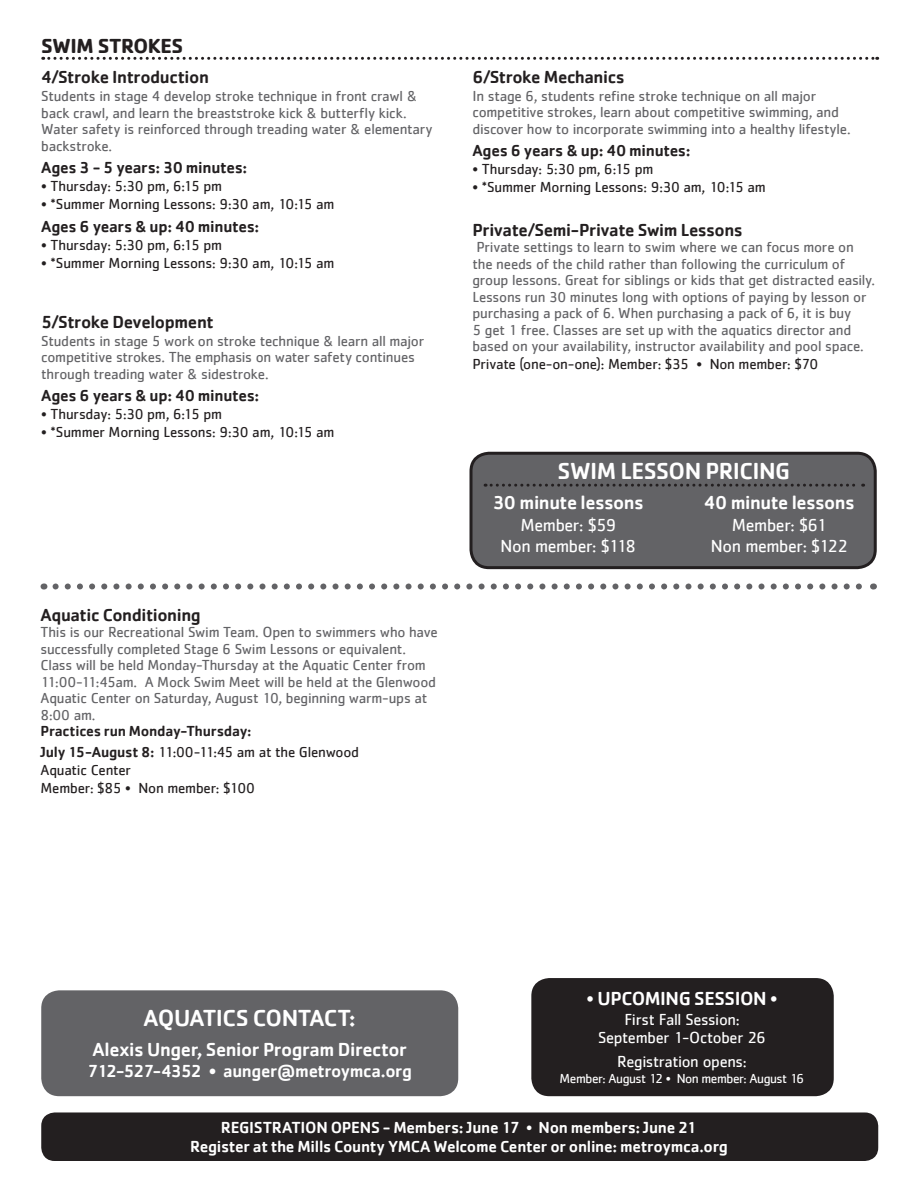
<style>
.page{position:relative;width:918px;height:1188px;background:#fff}
.page>*{position:absolute;margin:0;border:0;box-sizing:border-box;transform-origin:0 0}
.t1{font:500 24px "Cachet";letter-spacing:-.02em;color:#fff}
.t2{font:700 21px "Cachet";letter-spacing:-.02em;color:#231f20}
.t3{font:500 19.5px "Cachet";letter-spacing:-.025em;color:#fff}
.t4{font:500 18px "Cachet";letter-spacing:-.025em;color:#231f20}
.t5{font:18px "Cachet";letter-spacing:-.025em;color:#fff}
.t6{font:500 18px "Cachet";letter-spacing:-.025em;color:#fff}
.t7{font:500 16.5px "Cachet";letter-spacing:-.015em;color:#fff}
.t8{font:500 16.5px "Cachet";letter-spacing:-.02em;color:#231f20}
.t9{font:16.5px "Cachet";letter-spacing:-.02em;color:#fff}
.t10{font:15px/16.5px "Cachet";letter-spacing:-.015em;color:#636366}
.t11{font:15px "Cachet";letter-spacing:-.015em;color:#231f20}
.t12{font:500 15px "Cachet";letter-spacing:-.01em;color:#231f20}
.t13{font:13.5px "Cachet";letter-spacing:-.03em;color:#fff}
.s1{font-weight:500}
.s2{font-weight:400}
</style>
<div class="page">
<svg style="left:56px;top:584px;width:806px;height:6px"></svg>
<svg style="left:43px;top:57px;width:835px;height:3px"></svg>
<div style="left:41px;top:1112px;width:837px;height:49px;background:#231f20;border-radius:14px"></div>
<div style="left:41px;top:990px;width:417px;height:106px;background:#636366;border-radius:18px"></div>
<div style="left:471px;top:453px;width:404px;height:115px;background:#636366;border-radius:18px"></div>
<div style="left:470px;top:452px;width:407px;height:117px;border:3px solid #231f20;border-radius:18px"></div>
<svg style="left:485px;top:484px;width:379px;height:3px"></svg>
<div style="left:531px;top:978px;width:303px;height:118px;background:#231f20;border-radius:18px"></div>
<p class="t2" style="left:41px;top:33px;width:144px">SWIM STROKES</p>
<p class="t4" style="left:41px;top:66px;width:169px">4/Stroke Introduction</p>
<p class="t10" style="left:41px;top:88px;width:378px">Students in stage 4 develop stroke technique in front crawl &amp; back crawl, and learn the breaststroke kick &amp; butterfly kick.</p>
<p class="t10" style="left:41px;top:121px;width:393px">Water safety is reinforced through treading water &amp; elementary</p>
<p class="t10" style="left:41px;top:137px;width:72px">backstroke.</p>
<p class="t8" style="left:41px;top:158px;width:208px">Ages 3 - 5 years: 30 minutes:</p>
<p class="t11" style="left:41px;top:178px;width:182px">• Thursday: 5:30 pm, 6:15 pm</p>
<p class="t11" style="left:41px;top:196px;width:295px">• *Summer Morning Lessons: 9:30 am, 10:15 am</p>
<p class="t8" style="left:41px;top:216px;width:220px">Ages 6 years &amp; up: 40 minutes:</p>
<p class="t11" style="left:41px;top:236px;width:182px">• Thursday: 5:30 pm, 6:15 pm</p>
<p class="t11" style="left:41px;top:254px;width:295px">• *Summer Morning Lessons: 9:30 am, 10:15 am</p>
<p class="t4" style="left:41px;top:311px;width:174px">5/Stroke Development</p>
<p class="t10" style="left:41px;top:332px;width:384px">Students in stage 5 work on stroke technique &amp; learn all major competitive strokes. The emphasis on water safety continues through treading water &amp; sidestroke.</p>
<p class="t8" style="left:41px;top:386px;width:220px">Ages 6 years &amp; up: 40 minutes:</p>
<p class="t11" style="left:41px;top:406px;width:182px">• Thursday: 5:30 pm, 6:15 pm</p>
<p class="t11" style="left:41px;top:424px;width:295px">• *Summer Morning Lessons: 9:30 am, 10:15 am</p>
<p class="t4" style="left:40px;top:604px;width:162px">Aquatic Conditioning</p>
<p class="t10" style="left:40px;top:624px;width:399px">This is our Recreational Swim Team. Open to swimmers who have successfully completed Stage 6 Swim Lessons or equivalent.<br>Class will be held Monday-Thursday at the Aquatic Center from 11:00-11:45am. A Mock Swim Meet will be held at the Glenwood Aquatic Center on Saturday, August 10, beginning warm-ups at 8:00 am.</p>
<p class="t12" style="left:40px;top:722px;width:213px">Practices run Monday-Thursday:</p>
<p class="t11" style="left:40px;top:744px;width:320px"><span class="s1">July 15-August 8:</span> 11:00-11:45 am at the Glenwood</p>
<p class="t11" style="left:40px;top:762px;width:92px">Aquatic Center</p>
<p class="t11" style="left:40px;top:780px;width:216px">Member: $85 • Non member: $100</p>
<p class="t4" style="left:472px;top:66px;width:154px">6/Stroke Mechanics</p>
<p class="t10" style="left:472px;top:87px;width:345px">In stage 6, students refine stroke technique on all major</p>
<p class="t10" style="left:472px;top:104px;width:368px">competitive strokes, learn about competitive swimming, and</p>
<p class="t10" style="left:472px;top:120px;width:380px">discover how to incorporate swimming into a healthy lifestyle.</p>
<p class="t8" style="left:472px;top:141px;width:220px">Ages 6 years &amp; up: 40 minutes:</p>
<p class="t11" style="left:472px;top:161px;width:182px">• Thursday: 5:30 pm, 6:15 pm</p>
<p class="t11" style="left:472px;top:179px;width:295px">• *Summer Morning Lessons: 9:30 am, 10:15 am</p>
<p class="t4" style="left:472px;top:219px;width:272px">Private/Semi-Private Swim Lessons</p>
<p class="t10" style="left:472px;top:239px;width:404px">Private settings to learn to swim where we can focus more on<br>the needs of the child rather than following the curriculum of group lessons. Great for siblings or kids that get distracted easily.<br>Lessons run 30 minutes long with options of paying by lesson or purchasing a pack of 6. When purchasing a pack of 6, it is buy<br>5 get 1 free. Classes are set up with the aquatics director and based on your availability, instructor availability and pool space.</p>
<p class="t11" style="left:472px;top:356px;width:347px">Private (one-on-one): Member: $35 • Non member: $70</p>
<p class="t1" style="left:558px;top:456px;width:234px">SWIM LESSON PRICING</p>
<p class="t3" style="left:493px;top:491px;width:152px">30 minute lessons</p>
<p class="t5" style="left:521px;top:514px;width:97px">Member: $59</p>
<p class="t5" style="left:501px;top:536px;width:137px">Non member: $118</p>
<p class="t3" style="left:704px;top:491px;width:153px">40 minute lessons</p>
<p class="t5" style="left:732px;top:514px;width:97px">Member: $61</p>
<p class="t5" style="left:711px;top:536px;width:139px">Non member: $122</p>
<p class="t1" style="left:144px;top:1003px;width:214px">AQUATICS CONTACT:</p>
<p class="t3" style="left:93px;top:1037px;width:316px">Alexis Unger, Senior Program Director</p>
<p class="t6" style="left:88px;top:1060px;width:326px">712-527-4352 • aunger@metroymca.org</p>
<p class="t3" style="left:587px;top:986px;width:192px"><span class="s2">•</span> UPCOMING SESSION <span class="s2">•</span></p>
<p class="t9" style="left:624px;top:1010px;width:117px">First Fall Session:</p>
<p class="t9" style="left:598px;top:1028px;width:170px">September 1-October 26</p>
<p class="t9" style="left:617px;top:1052px;width:131px">Registration opens:</p>
<p class="t13" style="left:560px;top:1071px;width:247px">Member: August 12 • Non member: August 16</p>
<p class="t7" style="left:221px;top:1117px;width:478px">REGISTRATION OPENS - Members: June 17 <span class="s2">•</span> Non members: June 21</p>
<p class="t7" style="left:190px;top:1137px;width:540px">Register at the Mills County YMCA Welcome Center or online: metroymca.org</p>
</div>
